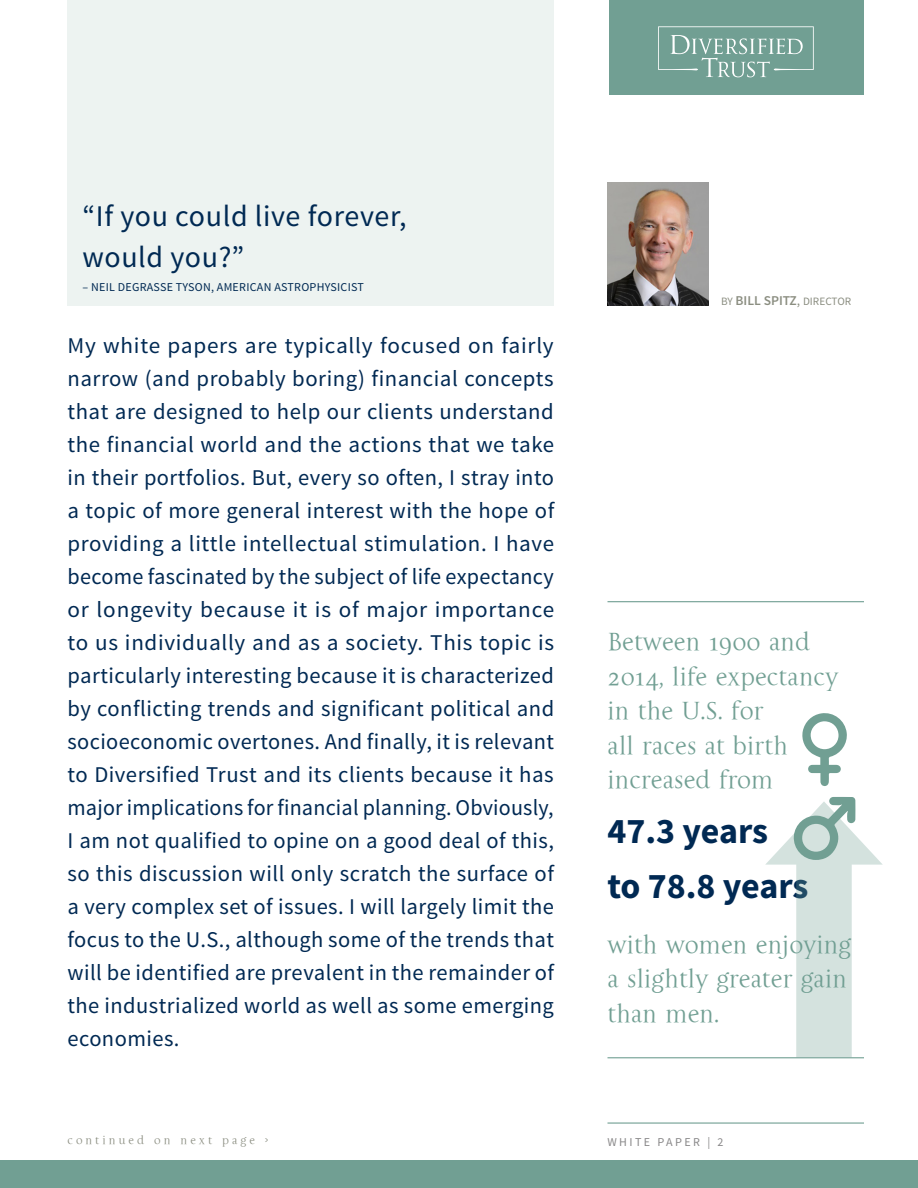
<style>
.page{position:relative;width:918px;height:1188px;background:#fff}
.page>*{position:absolute;margin:0;border:0;box-sizing:border-box;transform-origin:0 0}
.Body_Page1{font:700 36px "Source Sans Pro";letter-spacing:-.01em;color:#002953}
.Body_Page1-2{font:30px/40.5px "Source Sans Pro";letter-spacing:.02em;color:#002953}
.Body_Page1-3{font:25.5px/34.5px "La Gioconda OSTT";color:#719f93}
.Body_Page1-4{font:22.5px/33px "Source Sans Pro";letter-spacing:.02em;color:#002953;text-align:justify}
.Body_Page1-5{font:12px "Source Sans Pro";letter-spacing:.02em;color:#002953}
.t1{font:12px "La Gioconda OSTT";letter-spacing:.25em;color:#8b8e81}
.t2{font:12px "Source Sans Pro";letter-spacing:.2em;color:#888788}
.t3{font:11.25px "Source Sans Pro";color:#8b8e81}
.s1{font-weight:600;font-size:13.5px}
.s2{font-size:13.5px}
</style>
<div class="page">
<div style="left:609px;top:0;width:255px;height:94px;background:#719f93"></div>
<svg style="left:658px;top:26px;width:156px;height:51px"></svg>
<div style="left:0;top:1161px;width:918px;height:27px;background:#719f93"></div>
<hr style="left:608px;top:1122px;width:256px;height:2px;background:#719f93">
<hr style="left:608px;top:601px;width:256px;height:1px;background:#719f93">
<div style="left:796px;top:847px;width:56px;height:210px;background:#d4e2de"></div>
<hr style="left:608px;top:1057px;width:256px;height:1px;background:#719f93">
<svg style="left:765px;top:797px;width:118px;height:68px"></svg>
<svg style="left:802px;top:713px;width:45px;height:73px"></svg>
<div style="left:68px;top:0;width:486px;height:306px;background:#edf3f1"></div>
<img style="left:608px;top:183px;width:101px;height:122px">
<p class="Body_Page1-2" style="left:82px;top:197px;width:326px">“If you could live forever, would you?”</p>
<p class="Body_Page1-5" style="left:82px;top:279px;width:283px">– NEIL DEGRASSE TYSON, AMERICAN ASTROPHYSICIST</p>
<p class="Body_Page1-4" style="left:68px;top:329px;width:488px">My white papers are typically focused on fairly narrow (and probably boring) financial concepts that are designed to help our clients understand the financial world and the actions that we take in their portfolios. But, every so often, I stray into a topic of more general interest with the hope of providing a little intellectual stimulation. I have become fascinated by the subject of life expectancy or longevity because it is of major importance to us individually and as a society. This topic is particularly interesting because it is characterized by conflicting trends and significant political and socioeconomic overtones. And finally, it is relevant to Diversified Trust and its clients because it has major implications for financial planning. Obviously, I am not qualified to opine on a good deal of this, so this discussion will only scratch the surface of a very complex set of issues. I will largely limit the focus to the U.S., although some of the trends that will be identified are prevalent in the remainder of the industrialized world as well as some emerging economies.</p>
<p class="t3" style="left:721px;top:295px;width:132px">BY <span class="s1">BILL SPITZ</span><span class="s2">,</span> DIRECTOR</p>
<p class="Body_Page1-3" style="left:608px;top:625px;width:232px">Between 1900 and<br>2014, life expectancy in the U.S. for<br>all races at birth increased from</p>
<p class="Body_Page1" style="left:608px;top:807px;width:162px">47.3 years</p>
<p class="Body_Page1" style="left:608px;top:862px;width:203px">to 78.8 years</p>
<p class="Body_Page1-3" style="left:608px;top:927px;width:245px">with women enjoying a slightly greater gain than men.</p>
<p class="t1" style="left:68px;top:1133px;width:202px">continued on next page &gt;</p>
<p class="t2" style="left:608px;top:1135px;width:117px">WHITE PAPER | 2</p>
</div>
